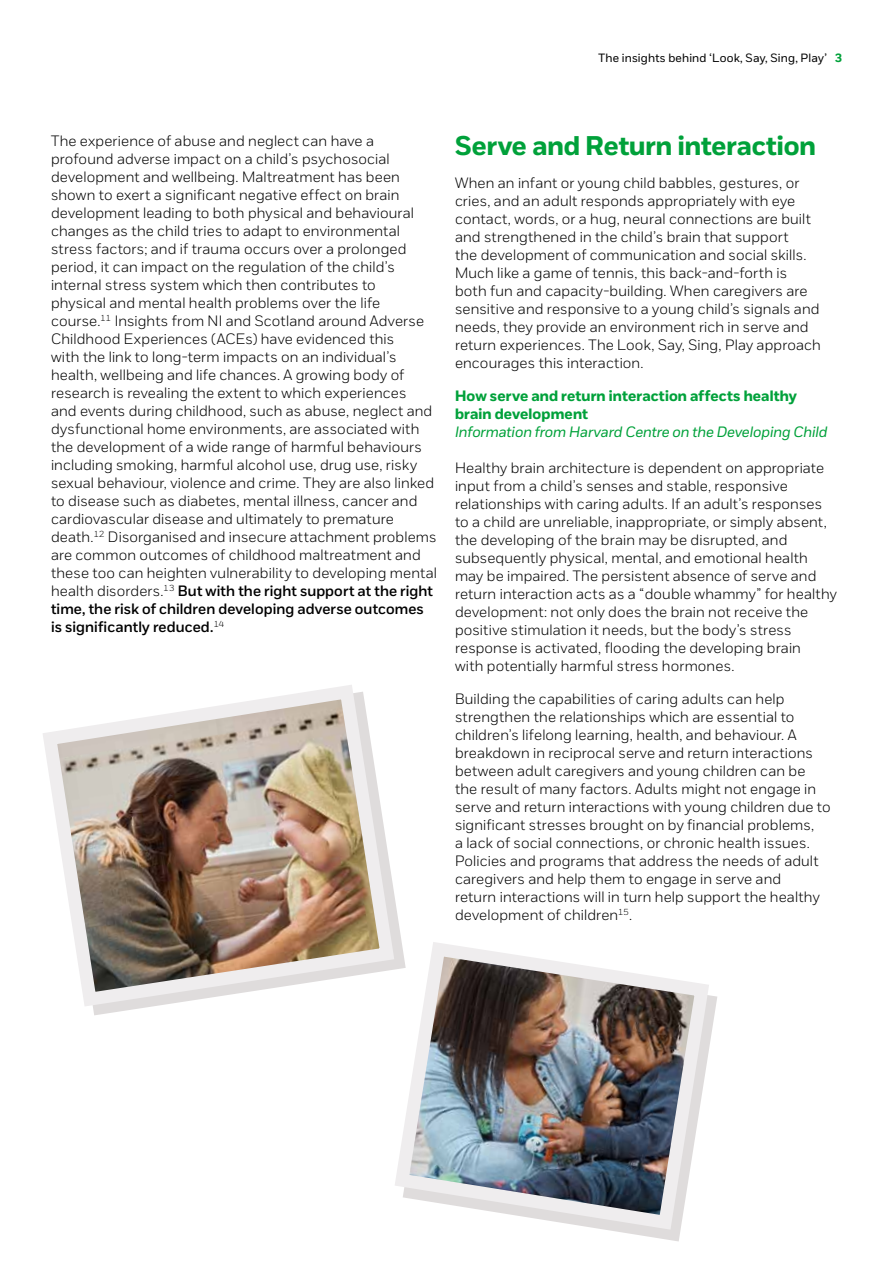
<style>
.page{position:relative;width:893px;height:1263px;background:#fff}
.page>*{position:absolute;margin:0;border:0;box-sizing:border-box;transform-origin:0 0}
.t1{font:700 27px "NSPCC";color:#00a13a}
.t2{font:300 15px/18px "NSPCC";letter-spacing:.01em;color:#000}
.t3{font:700 15px/18px "NSPCC";letter-spacing:.01em;color:#00a13a}
.t4{font:italic 15px "NSPCC";color:#00a13a}
.t5{font:12px "NSPCC";letter-spacing:.015em;color:#000}
.s1{font-weight:700;color:#00a13a}
.s2{font-weight:600}
</style>
<div class="page">
<img style="left:395px;top:942px;width:321px;height:295px">
<img style="left:43px;top:685px;width:359px;height:329px">
<p class="t5" style="left:599px;top:50px;width:245px">The insights behind ‘Look, Say, Sing, Play’ <span class="s1">3</span></p>
<p class="t2" style="left:51px;top:131px;width:387px">The experience of abuse and neglect can have a profound adverse impact on a child’s psychosocial development and wellbeing. Maltreatment has been shown to exert a significant negative effect on brain development leading to both physical and behavioural changes as the child tries to adapt to environmental stress factors; and if trauma occurs over a prolonged period, it can impact on the regulation of the child’s internal stress system which then contributes to<br>physical and mental health problems over the life course.<sup>11</sup> Insights from NI and Scotland around Adverse Childhood Experiences (ACEs) have evidenced this<br>with the link to long-term impacts on an individual’s health, wellbeing and life chances. A growing body of research is revealing the extent to which experiences<br>and events during childhood, such as abuse, neglect and dysfunctional home environments, are associated with the development of a wide range of harmful behaviours including smoking, harmful alcohol use, drug use, risky sexual behaviour, violence and crime. They are also linked to disease such as diabetes, mental illness, cancer and cardiovascular disease and ultimately to premature death.<sup>12</sup> Disorganised and insecure attachment problems are common outcomes of childhood maltreatment and these too can heighten vulnerability to developing mental health disorders.<sup>13</sup> <span class="s2">But with the right support at the right time, the risk of children developing adverse outcomes is significantly reduced.</span><sup>14</sup></p>
<h1 class="t1" style="left:455px;top:129px;width:362px">Serve and Return interaction</h1>
<p class="t2" style="left:455px;top:173px;width:367px">When an infant or young child babbles, gestures, or cries, and an adult responds appropriately with eye contact, words, or a hug, neural connections are built and strengthened in the child’s brain that support<br>the development of communication and social skills.<br>Much like a game of tennis, this back-and-forth is both fun and capacity-building. When caregivers are sensitive and responsive to a young child’s signals and needs, they provide an environment rich in serve and return experiences. The Look, Say, Sing, Play approach encourages this interaction.</p>
<p class="t3" style="left:455px;top:386px;width:344px">How serve and return interaction affects healthy brain development</p>
<p class="t4" style="left:455px;top:423px;width:374px">Information from Harvard Centre on the Developing Child</p>
<p class="t2" style="left:455px;top:458px;width:383px">Healthy brain architecture is dependent on appropriate input from a child’s senses and stable, responsive relationships with caring adults. If an adult’s responses to a child are unreliable, inappropriate, or simply absent, the developing of the brain may be disrupted, and subsequently physical, mental, and emotional health may be impaired. The persistent absence of serve and return interaction acts as a “double whammy” for healthy development: not only does the brain not receive the positive stimulation it needs, but the body’s stress response is activated, flooding the developing brain<br>with potentially harmful stress hormones.</p>
<p class="t2" style="left:455px;top:689px;width:377px">Building the capabilities of caring adults can help strengthen the relationships which are essential to children’s lifelong learning, health, and behaviour. A breakdown in reciprocal serve and return interactions between adult caregivers and young children can be the result of many factors. Adults might not engage in serve and return interactions with young children due to significant stresses brought on by financial problems,<br>a lack of social connections, or chronic health issues.<br>Policies and programs that address the needs of adult caregivers and help them to engage in serve and<br>return interactions will in turn help support the healthy development of children<sup>15</sup>.</p>
</div>
